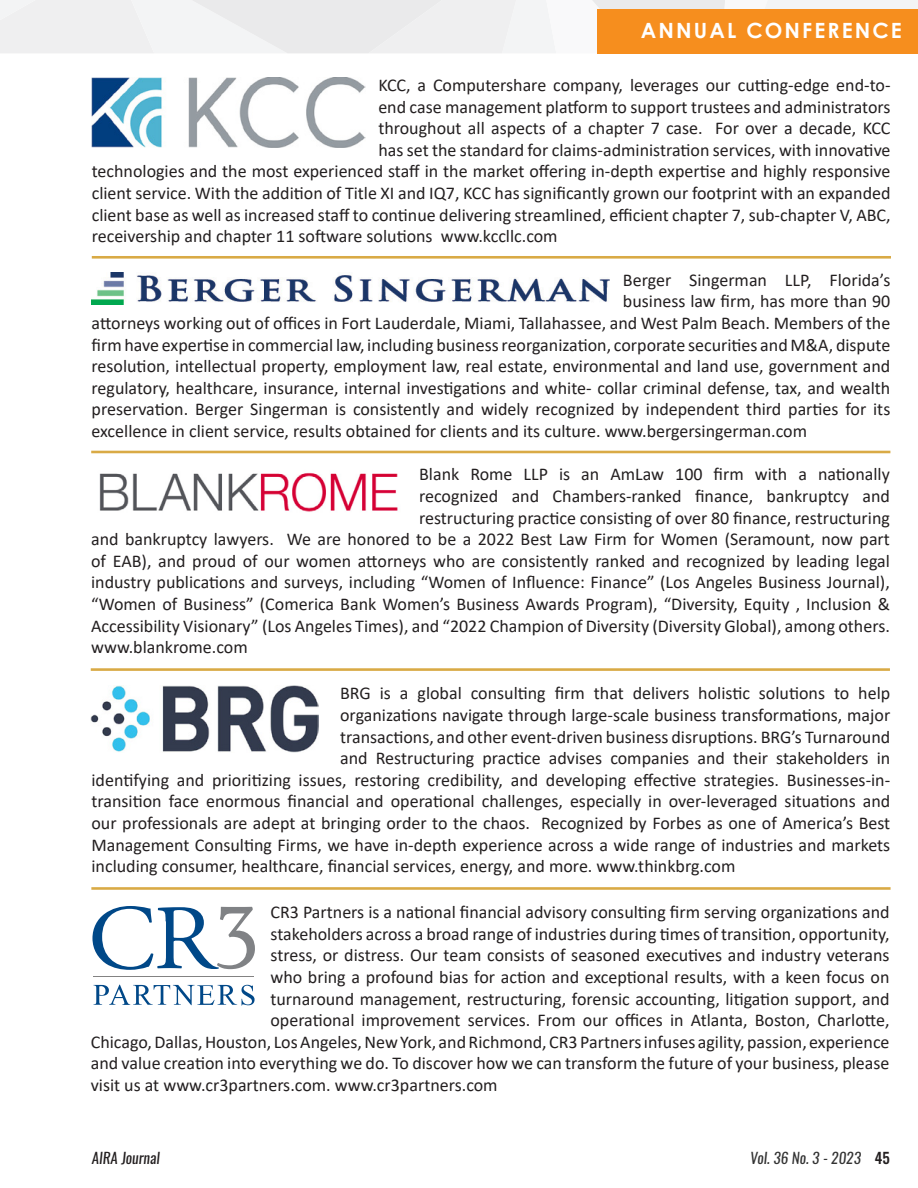
<style>
.page{position:relative;width:918px;height:1188px;background:#fff}
.page>*{position:absolute;margin:0;border:0;box-sizing:border-box;transform-origin:0 0}
.Article_-_Body{font:700 21px "Century Gothic";letter-spacing:.1em;color:#fff}
.Article_-_Body-2{font:18px "Calibri";color:#231f20}
.t1{font:italic 15px "Oswald";color:#333}
.t2{font:italic 15px "Oswald";color:#231f20}
.s1{font-weight:500;font-style:normal;color:#231f20}
</style>
<div class="page">
<svg style="left:0;top:0;width:918px;height:53px"></svg>
<div style="left:598px;top:9px;width:320px;height:44px;background:#f68e1e"></div>
<hr style="left:92px;top:256px;width:799px;height:3px;background:#d9aa45">
<img style="left:91px;top:78px;width:275px;height:69px">
<img style="left:91px;top:272px;width:518px;height:33px">
<hr style="left:91px;top:451px;width:799px;height:2px;background:#d9aa45">
<img style="left:99px;top:472px;width:299px;height:40px">
<hr style="left:91px;top:668px;width:799px;height:3px;background:#d9aa45">
<img style="left:91px;top:686px;width:228px;height:66px">
<hr style="left:91px;top:887px;width:800px;height:3px;background:#d9aa45">
<svg style="left:94px;top:985px;width:161px;height:21px"></svg>
<hr style="left:93px;top:976px;width:160px;height:1px;background:#838282">
<svg style="left:92px;top:906px;width:163px;height:64px"></svg>
<p class="Article_-_Body" style="left:641px;top:15px;width:262px">ANNUAL CONFERENCE</p>
<p class="Article_-_Body-2" style="left:378px;top:73px;width:514px">KCC, a Computershare company, leverages our cutting-edge end-to-</p>
<p class="Article_-_Body-2" style="left:378px;top:94px;width:514px">end case management platform to support trustees and administrators</p>
<p class="Article_-_Body-2" style="left:378px;top:116px;width:514px">throughout all aspects of a chapter 7 case. For over a decade, KCC</p>
<p class="Article_-_Body-2" style="left:378px;top:137px;width:514px">has set the standard for claims-administration services, with innovative</p>
<p class="Article_-_Body-2" style="left:92px;top:159px;width:800px">technologies and the most experienced staff in the market offering in-depth expertise and highly responsive</p>
<p class="Article_-_Body-2" style="left:92px;top:181px;width:800px">client service. With the addition of Title XI and IQ7, KCC has significantly grown our footprint with an expanded</p>
<p class="Article_-_Body-2" style="left:92px;top:202px;width:800px">client base as well as increased staff to continue delivering streamlined, efficient chapter 7, sub-chapter V, ABC,</p>
<p class="Article_-_Body-2" style="left:92px;top:224px;width:467px">receivership and chapter 11 software solutions www.kccllc.com</p>
<p class="Article_-_Body-2" style="left:623px;top:267px;width:269px">Berger Singerman LLP, Florida’s</p>
<p class="Article_-_Body-2" style="left:623px;top:289px;width:269px">business law firm, has more than 90</p>
<p class="Article_-_Body-2" style="left:92px;top:311px;width:800px">attorneys working out of offices in Fort Lauderdale, Miami, Tallahassee, and West Palm Beach. Members of the</p>
<p class="Article_-_Body-2" style="left:92px;top:332px;width:800px">firm have expertise in commercial law, including business reorganization, corporate securities and M&amp;A, dispute</p>
<p class="Article_-_Body-2" style="left:92px;top:354px;width:800px">resolution, intellectual property, employment law, real estate, environmental and land use, government and</p>
<p class="Article_-_Body-2" style="left:92px;top:375px;width:800px">regulatory, healthcare, insurance, internal investigations and white- collar criminal defense, tax, and wealth</p>
<p class="Article_-_Body-2" style="left:92px;top:397px;width:800px">preservation. Berger Singerman is consistently and widely recognized by independent third parties for its</p>
<p class="Article_-_Body-2" style="left:92px;top:419px;width:717px">excellence in client service, results obtained for clients and its culture. www.bergersingerman.com</p>
<p class="Article_-_Body-2" style="left:419px;top:462px;width:472px">Blank Rome LLP is an AmLaw 100 firm with a nationally</p>
<p class="Article_-_Body-2" style="left:419px;top:484px;width:472px">recognized and Chambers-ranked finance, bankruptcy and</p>
<p class="Article_-_Body-2" style="left:419px;top:505px;width:472px">restructuring practice consisting of over 80 finance, restructuring</p>
<p class="Article_-_Body-2" style="left:91px;top:527px;width:800px">and bankruptcy lawyers. We are honored to be a 2022 Best Law Firm for Women (Seramount, now part</p>
<p class="Article_-_Body-2" style="left:91px;top:548px;width:800px">of EAB), and proud of our women attorneys who are consistently ranked and recognized by leading legal</p>
<p class="Article_-_Body-2" style="left:91px;top:570px;width:800px">industry publications and surveys, including “Women of Influence: Finance” (Los Angeles Business Journal),</p>
<p class="Article_-_Body-2" style="left:91px;top:592px;width:800px">“Women of Business” (Comerica Bank Women’s Business Awards Program), “Diversity, Equity , Inclusion &amp;</p>
<p class="Article_-_Body-2" style="left:91px;top:613px;width:800px">Accessibility Visionary” (Los Angeles Times), and “2022 Champion of Diversity (Diversity Global), among others.</p>
<p class="Article_-_Body-2" style="left:91px;top:635px;width:158px">www.blankrome.com</p>
<p class="Article_-_Body-2" style="left:340px;top:681px;width:552px">BRG is a global consulting firm that delivers holistic solutions to help</p>
<p class="Article_-_Body-2" style="left:340px;top:703px;width:552px">organizations navigate through large-scale business transformations, major</p>
<p class="Article_-_Body-2" style="left:340px;top:724px;width:552px">transactions, and other event-driven business disruptions. BRG’s Turnaround</p>
<p class="Article_-_Body-2" style="left:340px;top:746px;width:552px">and Restructuring practice advises companies and their stakeholders in</p>
<p class="Article_-_Body-2" style="left:92px;top:767px;width:800px">identifying and prioritizing issues, restoring credibility, and developing effective strategies. Businesses-in-</p>
<p class="Article_-_Body-2" style="left:92px;top:789px;width:800px">transition face enormous financial and operational challenges, especially in over-leveraged situations and</p>
<p class="Article_-_Body-2" style="left:92px;top:811px;width:800px">our professionals are adept at bringing order to the chaos. Recognized by Forbes as one of America’s Best</p>
<p class="Article_-_Body-2" style="left:92px;top:832px;width:800px">Management Consulting Firms, we have in-depth experience across a wide range of industries and markets</p>
<p class="Article_-_Body-2" style="left:92px;top:854px;width:645px">including consumer, healthcare, financial services, energy, and more. www.thinkbrg.com</p>
<p class="Article_-_Body-2" style="left:271px;top:900px;width:621px">CR3 Partners is a national financial advisory consulting firm serving organizations and</p>
<p class="Article_-_Body-2" style="left:271px;top:921px;width:621px">stakeholders across a broad range of industries during times of transition, opportunity,</p>
<p class="Article_-_Body-2" style="left:271px;top:943px;width:621px">stress, or distress. Our team consists of seasoned executives and industry veterans</p>
<p class="Article_-_Body-2" style="left:271px;top:965px;width:621px">who bring a profound bias for action and exceptional results, with a keen focus on</p>
<p class="Article_-_Body-2" style="left:271px;top:986px;width:621px">turnaround management, restructuring, forensic accounting, litigation support, and</p>
<p class="Article_-_Body-2" style="left:271px;top:1008px;width:621px">operational improvement services. From our offices in Atlanta, Boston, Charlotte,</p>
<p class="Article_-_Body-2" style="left:91px;top:1029px;width:800px">Chicago, Dallas, Houston, Los Angeles, New York, and Richmond, CR3 Partners infuses agility, passion, experience</p>
<p class="Article_-_Body-2" style="left:91px;top:1051px;width:800px">and value creation into everything we do. To discover how we can transform the future of your business, please</p>
<p class="Article_-_Body-2" style="left:91px;top:1073px;width:408px">visit us at www.cr3partners.com. www.cr3partners.com</p>
<p class="t2" style="left:92px;top:1147px;width:69px">AIRA Journal</p>
<p class="t1" style="left:750px;top:1147px;width:141px">Vol. 36 No. 3 - 2023 <span class="s1">45</span></p>
</div>
